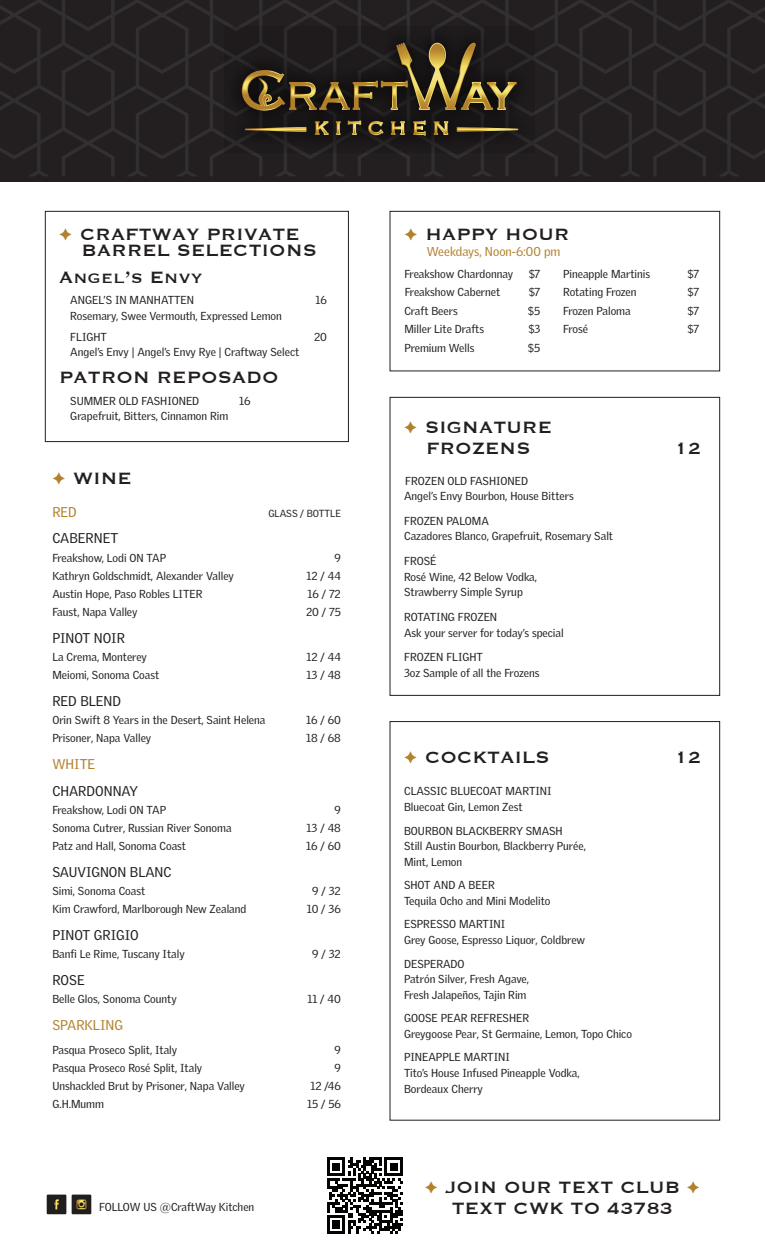
<style>
.page{position:relative;width:765px;height:1260px;background:#fff}
.page>*{position:absolute;margin:0;border:0;box-sizing:border-box;transform-origin:0 0}
.t1{font:21.25px/21.2px "Copperplate";letter-spacing:.01em;color:#231f20;text-align:center}
.t2{font:13.75px "Griffith Gothic";color:#231f20}
.t3{font:13.75px "Griffith Gothic";color:#b1812c}
.t4{font:12.5px "Griffith Gothic";color:#b1812c}
.t5{font:11.25px/15.6px "Griffith Gothic";color:#231f20}
.t6{font:10px "Griffith Gothic";color:#231f20}
.s1{color:#b1812c}
</style>
<div class="page">
<div style="left:390px;top:721px;width:330px;height:400px;border:1px solid #231f20"></div>
<div style="left:0;top:0;width:765px;height:182px;background:#231f20"></div>
<svg style="left:0;top:0;width:765px;height:176px"></svg>
<div style="left:224px;top:26px;width:311px;height:127px;background:#231f20"></div>
<svg style="left:315px;top:121px;width:14px;height:14px"></svg>
<svg style="left:336px;top:121px;width:4px;height:14px"></svg>
<svg style="left:348px;top:121px;width:13px;height:14px"></svg>
<svg style="left:368px;top:121px;width:16px;height:14px"></svg>
<svg style="left:391px;top:121px;width:14px;height:14px"></svg>
<svg style="left:413px;top:121px;width:13px;height:15px"></svg>
<svg style="left:434px;top:121px;width:14px;height:14px"></svg>
<svg style="left:245px;top:127px;width:62px;height:5px"></svg>
<svg style="left:457px;top:127px;width:61px;height:5px"></svg>
<svg style="left:242px;top:43px;width:275px;height:68px"></svg>
<div style="left:390px;top:397px;width:330px;height:299px;border:1px solid #231f20"></div>
<div style="left:45px;top:211px;width:304px;height:231px;border:1px solid #231f20"></div>
<div style="left:390px;top:211px;width:330px;height:160px;border:1px solid #231f20"></div>
<svg style="left:72px;top:1195px;width:19px;height:19px"></svg>
<svg style="left:77px;top:1200px;width:9px;height:9px"></svg>
<div style="left:47px;top:1195px;width:19px;height:19px;background:#211e1e"></div>
<svg style="left:54px;top:1199px;width:5px;height:11px"></svg>
<svg style="left:327px;top:1158px;width:76px;height:76px"></svg>
<h1 class="t1" style="left:82px;top:226px;width:237px;line-height:15.6px;text-align:left;text-indent:-22px"><span class="s1">✦</span> CRAFTWAY PRIVATE<br>BARREL SELECTIONS</h1>
<h1 class="t1" style="left:59px;top:265px;width:145px">Angel’s Envy</h1>
<p class="t5" style="left:70px;top:292px;width:125px">ANGEL’S IN MANHATTEN</p>
<p class="t5" style="left:315px;top:292px;width:13px">16</p>
<p class="t5" style="left:70px;top:305px;width:213px;line-height:21.2px">Rosemary, Swee Vermouth, Expressed Lemon<br>FLIGHT</p>
<p class="t5" style="left:314px;top:329px;width:14px">20</p>
<p class="t5" style="left:70px;top:345px;width:231px">Angel’s Envy | Angel’s Envy Rye | Craftway Select</p>
<h1 class="t1" style="left:59px;top:366px;width:221px">PATRON REPOSADO</h1>
<p class="t5" style="left:70px;top:393px;width:131px">SUMMER OLD FASHIONED</p>
<p class="t5" style="left:239px;top:393px;width:13px">16</p>
<p class="t5" style="left:70px;top:408px;width:160px">Grapefruit, Bitters, Cinnamon Rim</p>
<h1 class="t1" style="left:52px;top:467px;width:81px"><span class="s1">✦</span> WINE</h1>
<p class="t3" style="left:52px;top:503px;width:26px">RED</p>
<p class="t6" style="left:268px;top:507px;width:74px">GLASS / BOTTLE</p>
<p class="t2" style="left:52px;top:530px;width:67px">CABERNET</p>
<p class="t5" style="left:52px;top:550px;width:115px">Freakshow, Lodi ON TAP</p>
<p class="t5" style="left:335px;top:550px;width:8px">9</p>
<p class="t5" style="left:52px;top:568px;width:183px">Kathryn Goldschmidt, Alexander Valley</p>
<p class="t5" style="left:306px;top:568px;width:36px">12 / 44</p>
<p class="t5" style="left:52px;top:586px;width:152px">Austin Hope, Paso Robles LITER</p>
<p class="t5" style="left:308px;top:586px;width:35px">16 / 72</p>
<p class="t5" style="left:52px;top:604px;width:87px">Faust, Napa Valley</p>
<p class="t5" style="left:306px;top:604px;width:36px">20 / 75</p>
<p class="t2" style="left:52px;top:630px;width:74px">PINOT NOIR</p>
<p class="t5" style="left:52px;top:649px;width:96px">La Crema, Monterey</p>
<p class="t5" style="left:306px;top:649px;width:36px">12 / 44</p>
<p class="t5" style="left:52px;top:667px;width:108px">Meiomi, Sonoma Coast</p>
<p class="t5" style="left:307px;top:667px;width:36px">13 / 48</p>
<p class="t2" style="left:52px;top:693px;width:70px">RED BLEND</p>
<p class="t5" style="left:52px;top:712px;width:215px">Orin Swift 8 Years in the Desert, Saint Helena</p>
<p class="t5" style="left:306px;top:712px;width:36px">16 / 60</p>
<p class="t5" style="left:52px;top:730px;width:100px">Prisoner, Napa Valley</p>
<p class="t5" style="left:306px;top:730px;width:36px">18 / 68</p>
<p class="t3" style="left:52px;top:756px;width:44px">WHITE</p>
<p class="t2" style="left:52px;top:783px;width:87px">CHARDONNAY</p>
<p class="t5" style="left:52px;top:802px;width:115px">Freakshow, Lodi ON TAP</p>
<p class="t5" style="left:335px;top:802px;width:8px">9</p>
<p class="t5" style="left:52px;top:820px;width:181px">Sonoma Cutrer, Russian River Sonoma</p>
<p class="t5" style="left:307px;top:820px;width:36px">13 / 48</p>
<p class="t5" style="left:52px;top:839px;width:135px">Patz and Hall, Sonoma Coast</p>
<p class="t5" style="left:306px;top:839px;width:36px">16 / 60</p>
<p class="t2" style="left:52px;top:864px;width:121px">SAUVIGNON BLANC</p>
<p class="t5" style="left:52px;top:884px;width:95px">Simi, Sonoma Coast</p>
<p class="t5" style="left:312px;top:884px;width:30px">9 / 32</p>
<p class="t5" style="left:52px;top:902px;width:196px">Kim Crawford, Marlborough New Zealand</p>
<p class="t5" style="left:307px;top:902px;width:36px">10 / 36</p>
<p class="t2" style="left:52px;top:927px;width:88px">PINOT GRIGIO</p>
<p class="t5" style="left:52px;top:947px;width:134px">Banfi Le Rime, Tuscany Italy</p>
<p class="t5" style="left:312px;top:947px;width:30px">9 / 32</p>
<p class="t2" style="left:52px;top:972px;width:34px">ROSE</p>
<p class="t5" style="left:52px;top:992px;width:126px">Belle Glos, Sonoma County</p>
<p class="t5" style="left:307px;top:992px;width:35px">11 / 40</p>
<p class="t3" style="left:52px;top:1017px;width:72px">SPARKLING</p>
<p class="t5" style="left:52px;top:1042px;width:126px">Pasqua Proseco Split, Italy</p>
<p class="t5" style="left:335px;top:1042px;width:8px">9</p>
<p class="t5" style="left:52px;top:1060px;width:152px">Pasqua Proseco Rosé Split, Italy</p>
<p class="t5" style="left:335px;top:1060px;width:8px">9</p>
<p class="t5" style="left:52px;top:1079px;width:194px">Unshackled Brut by Prisoner, Napa Valley</p>
<p class="t5" style="left:310px;top:1079px;width:32px">12 /46</p>
<p class="t5" style="left:52px;top:1097px;width:53px">G.H.Mumm</p>
<p class="t5" style="left:307px;top:1097px;width:35px">15 / 56</p>
<p class="t5" style="left:99px;top:1199px;width:157px">FOLLOW US @CraftWay Kitchen</p>
<h1 class="t1" style="left:404px;top:223px;width:167px"><span class="s1">✦</span> HAPPY HOUR</h1>
<p class="t4" style="left:427px;top:244px;width:135px">Weekdays, Noon-6:00 pm</p>
<p class="t5" style="left:404px;top:266px;width:110px">Freakshow Chardonnay</p>
<p class="t5" style="left:529px;top:266px;width:13px">$7</p>
<p class="t5" style="left:405px;top:285px;width:97px">Freakshow Cabernet</p>
<p class="t5" style="left:529px;top:285px;width:13px">$7</p>
<p class="t5" style="left:404px;top:303px;width:55px">Craft Beers</p>
<p class="t5" style="left:528px;top:303px;width:14px">$5</p>
<p class="t5" style="left:404px;top:321px;width:81px">Miller Lite Drafts</p>
<p class="t5" style="left:529px;top:321px;width:13px">$3</p>
<p class="t5" style="left:404px;top:340px;width:72px">Premium Wells</p>
<p class="t5" style="left:528px;top:340px;width:14px">$5</p>
<p class="t5" style="left:563px;top:266px;width:89px">Pineapple Martinis</p>
<p class="t5" style="left:688px;top:266px;width:13px">$7</p>
<p class="t5" style="left:563px;top:285px;width:75px">Rotating Frozen</p>
<p class="t5" style="left:688px;top:285px;width:13px">$7</p>
<p class="t5" style="left:563px;top:303px;width:69px">Frozen Paloma</p>
<p class="t5" style="left:688px;top:303px;width:13px">$7</p>
<p class="t5" style="left:563px;top:321px;width:26px">Frosé</p>
<p class="t5" style="left:688px;top:321px;width:13px">$7</p>
<h1 class="t1" style="left:404px;top:416px;width:149px"><span class="s1">✦</span> SIGNATURE<br>FROZENS</h1>
<p class="t5" style="left:404px;top:473px;width:171px">FROZEN OLD FASHIONED<br>Angel’s Envy Bourbon, House Bitters</p>
<p class="t5" style="left:404px;top:513px;width:211px">FROZEN PALOMA<br>Cazadores Blanco, Grapefruit, Rosemary Salt</p>
<p class="t5" style="left:404px;top:553px;width:135px">FROSÉ<br>Rosé Wine, 42 Below Vodka,<br>Strawberry Simple Syrup</p>
<p class="t5" style="left:404px;top:609px;width:161px">ROTATING FROZEN<br>Ask your server for today’s special</p>
<p class="t5" style="left:404px;top:649px;width:137px">FROZEN FLIGHT<br>3oz Sample of all the Frozens</p>
<h1 class="t1" style="left:675px;top:437px;width:28px">12</h1>
<h1 class="t1" style="left:404px;top:745px;width:147px"><span class="s1">✦</span> COCKTAILS</h1>
<h1 class="t1" style="left:675px;top:745px;width:28px">12</h1>
<p class="t5" style="left:404px;top:784px;width:149px">CLASSIC BLUECOAT MARTINI<br>Bluecoat Gin, Lemon Zest</p>
<p class="t5" style="left:404px;top:823px;width:183px">BOURBON BLACKBERRY SMASH<br>Still Austin Bourbon, Blackberry Purée,<br>Mint, Lemon</p>
<p class="t5" style="left:404px;top:877px;width:148px">SHOT AND A BEER<br>Tequila Ocho and Mini Modelito</p>
<p class="t5" style="left:404px;top:917px;width:183px">ESPRESSO MARTINI<br>Grey Goose, Espresso Liquor, Coldbrew</p>
<p class="t5" style="left:404px;top:956px;width:127px">DESPERADO<br>Patrón Silver, Fresh Agave,<br>Fresh Jalapeños, Tajin Rim</p>
<p class="t5" style="left:404px;top:1011px;width:230px">GOOSE PEAR REFRESHER<br>Greygoose Pear, St Germaine, Lemon, Topo Chico</p>
<p class="t5" style="left:404px;top:1050px;width:177px">PINEAPPLE MARTINI<br>Tito’s House Infused Pineapple Vodka,<br>Bordeaux Cherry</p>
<h1 class="t1" style="left:425px;top:1176px;width:277px"><span class="s1">✦</span> JOIN OUR TEXT CLUB <span class="s1">✦<br></span>TEXT CWK TO 43783</h1>
<p class="t5" style="left:554px;top:1199px;width:157px">FOLLOW US @CraftWay Kitchen</p>
</div>
